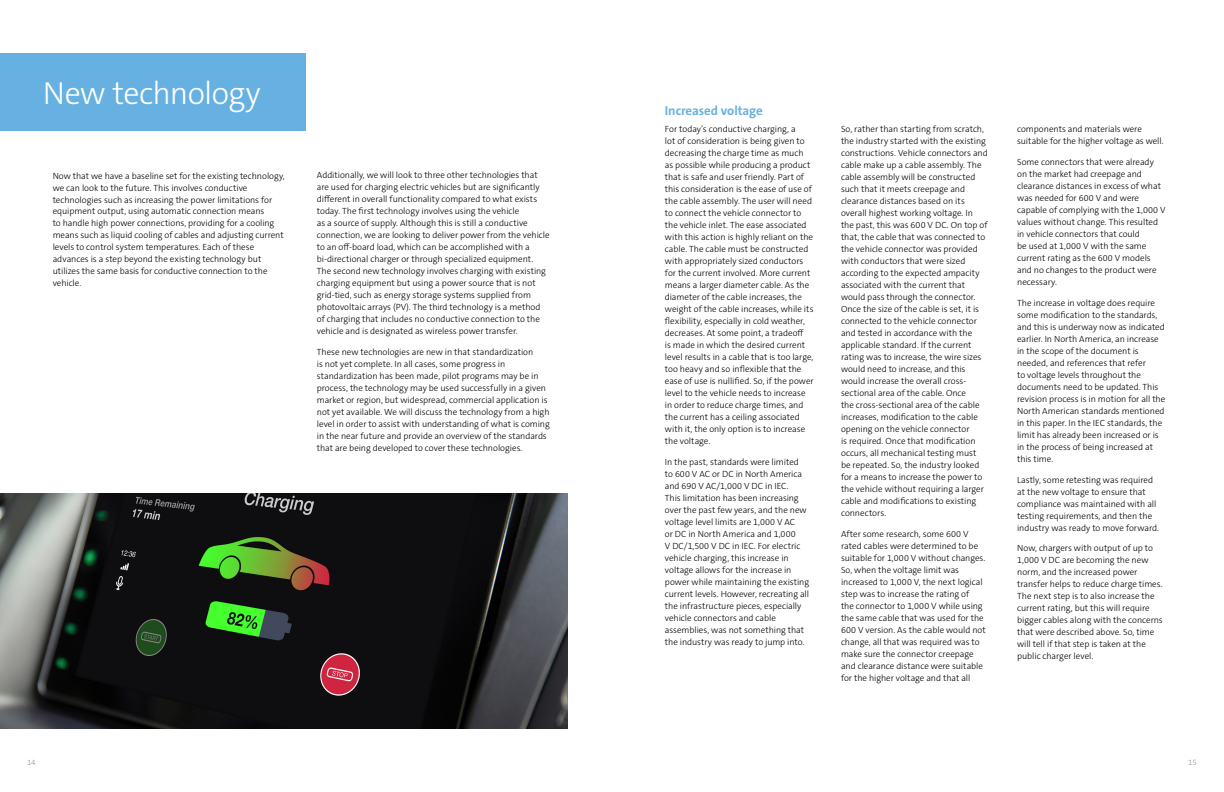
<style>
.page{position:relative;width:1224px;height:792px;background:#fff}
.page>*{position:absolute;margin:0;border:0;box-sizing:border-box;transform-origin:0 0}
.t1{font:300 32px "The Sans C5";letter-spacing:-.02em;color:#fff}
.t2{font:700 13px "The Sans C5";letter-spacing:-.005em;color:#67b1e2}
.t3{font:300 9px/12px "The Sans C5";letter-spacing:-.005em;color:#000}
.t4{font:300 8px "The Sans C5";color:#939598}
</style>
<div class="page">
<img style="left:0;top:494px;width:567px;height:235px">
<div style="left:0;top:54px;width:306px;height:77px;background:#67b1e2"></div>
<h1 class="t1" style="left:43px;top:72px;width:219px">New technology</h1>
<p class="t3" style="left:53px;top:170px;width:234px">Now that we have a baseline set for the existing technology, we can look to the future. This involves conductive technologies such as increasing the power limitations for equipment output, using automatic connection means<br>to handle high power connections, providing for a cooling means such as liquid cooling of cables and adjusting current levels to control system temperatures. Each of these advances is a step beyond the existing technology but utilizes the same basis for conductive connection to the vehicle.</p>
<p class="t3" style="left:317px;top:170px;width:234px">Additionally, we will look to three other technologies that are used for charging electric vehicles but are significantly different in overall functionality compared to what exists today. The first technology involves using the vehicle<br>as a source of supply. Although this is still a conductive connection, we are looking to deliver power from the vehicle to an off-board load, which can be accomplished with a bi-directional charger or through specialized equipment.<br>The second new technology involves charging with existing charging equipment but using a power source that is not grid-tied, such as energy storage systems supplied from photovoltaic arrays (PV). The third technology is a method of charging that includes no conductive connection to the vehicle and is designated as wireless power transfer.</p>
<p class="t3" style="left:317px;top:346px;width:234px">These new technologies are new in that standardization<br>is not yet complete. In all cases, some progress in standardization has been made, pilot programs may be in process, the technology may be used successfully in a given market or region, but widespread, commercial application is not yet available. We will discuss the technology from a high level in order to assist with understanding of what is coming in the near future and provide an overview of the standards that are being developed to cover these technologies.</p>
<p class="t4" style="left:27px;top:757px;width:10px">14</p>
<h2 class="t2" style="left:665px;top:103px;width:99px">Increased voltage</h2>
<p class="t3" style="left:665px;top:123px;width:150px">For today’s conductive charging, a<br>lot of consideration is being given to decreasing the charge time as much as possible while producing a product that is safe and user friendly. Part of this consideration is the ease of use of the cable assembly. The user will need to connect the vehicle connector to the vehicle inlet. The ease associated with this action is highly reliant on the cable. The cable must be constructed with appropriately sized conductors for the current involved. More current means a larger diameter cable. As the diameter of the cable increases, the weight of the cable increases, while its flexibility, especially in cold weather, decreases. At some point, a tradeoff<br>is made in which the desired current level results in a cable that is too large, too heavy and so inflexible that the ease of use is nullified. So, if the power level to the vehicle needs to increase in order to reduce charge times, and the current has a ceiling associated with it, the only option is to increase the voltage.</p>
<p class="t3" style="left:665px;top:456px;width:146px">In the past, standards were limited to 600 V AC or DC in North America and 690 V AC/1,000 V DC in IEC.<br>This limitation has been increasing over the past few years, and the new voltage level limits are 1,000 V AC<br>or DC in North America and 1,000<br>V DC/1,500 V DC in IEC. For electric vehicle charging, this increase in voltage allows for the increase in power while maintaining the existing current levels. However, recreating all the infrastructure pieces, especially vehicle connectors and cable assemblies, was not something that the industry was ready to jump into.</p>
<p class="t3" style="left:841px;top:123px;width:148px">So, rather than starting from scratch, the industry started with the existing constructions. Vehicle connectors and cable make up a cable assembly. The cable assembly will be constructed such that it meets creepage and clearance distances based on its overall highest working voltage. In the past, this was 600 V DC. On top of that, the cable that was connected to the vehicle connector was provided with conductors that were sized according to the expected ampacity associated with the current that would pass through the connector.<br>Once the size of the cable is set, it is connected to the vehicle connector and tested in accordance with the applicable standard. If the current rating was to increase, the wire sizes would need to increase, and this would increase the overall cross&shy;sectional area of the cable. Once<br>the cross-sectional area of the cable increases, modification to the cable opening on the vehicle connector<br>is required. Once that modification occurs, all mechanical testing must be repeated. So, the industry looked for a means to increase the power to the vehicle without requiring a larger cable and modifications to existing connectors.</p>
<p class="t3" style="left:841px;top:528px;width:146px">After some research, some 600 V rated cables were determined to be suitable for 1,000 V without changes.<br>So, when the voltage limit was increased to 1,000 V, the next logical step was to increase the rating of<br>the connector to 1,000 V while using the same cable that was used for the 600 V version. As the cable would not change, all that was required was to make sure the connector creepage and clearance distance were suitable for the higher voltage and that all</p>
<p class="t3" style="left:1017px;top:123px;width:148px">components and materials were suitable for the higher voltage as well.</p>
<p class="t3" style="left:1017px;top:156px;width:150px">Some connectors that were already on the market had creepage and clearance distances in excess of what was needed for 600 V and were capable of complying with the 1,000 V values without change. This resulted in vehicle connectors that could<br>be used at 1,000 V with the same current rating as the 600 V models and no changes to the product were necessary.</p>
<p class="t3" style="left:1017px;top:297px;width:150px">The increase in voltage does require some modification to the standards, and this is underway now as indicated earlier. In North America, an increase in the scope of the document is needed, and references that refer<br>to voltage levels throughout the documents need to be updated. This revision process is in motion for all the North American standards mentioned in this paper. In the IEC standards, the limit has already been increased or is in the process of being increased at this time.</p>
<p class="t3" style="left:1017px;top:474px;width:143px">Lastly, some retesting was required at the new voltage to ensure that compliance was maintained with all testing requirements, and then the industry was ready to move forward.</p>
<p class="t3" style="left:1017px;top:543px;width:147px">Now, chargers with output of up to 1,000 V DC are becoming the new norm, and the increased power transfer helps to reduce charge times.<br>The next step is to also increase the current rating, but this will require bigger cables along with the concerns that were described above. So, time will tell if that step is taken at the public charger level.</p>
<p class="t4" style="left:1188px;top:757px;width:10px">15</p>
</div>
